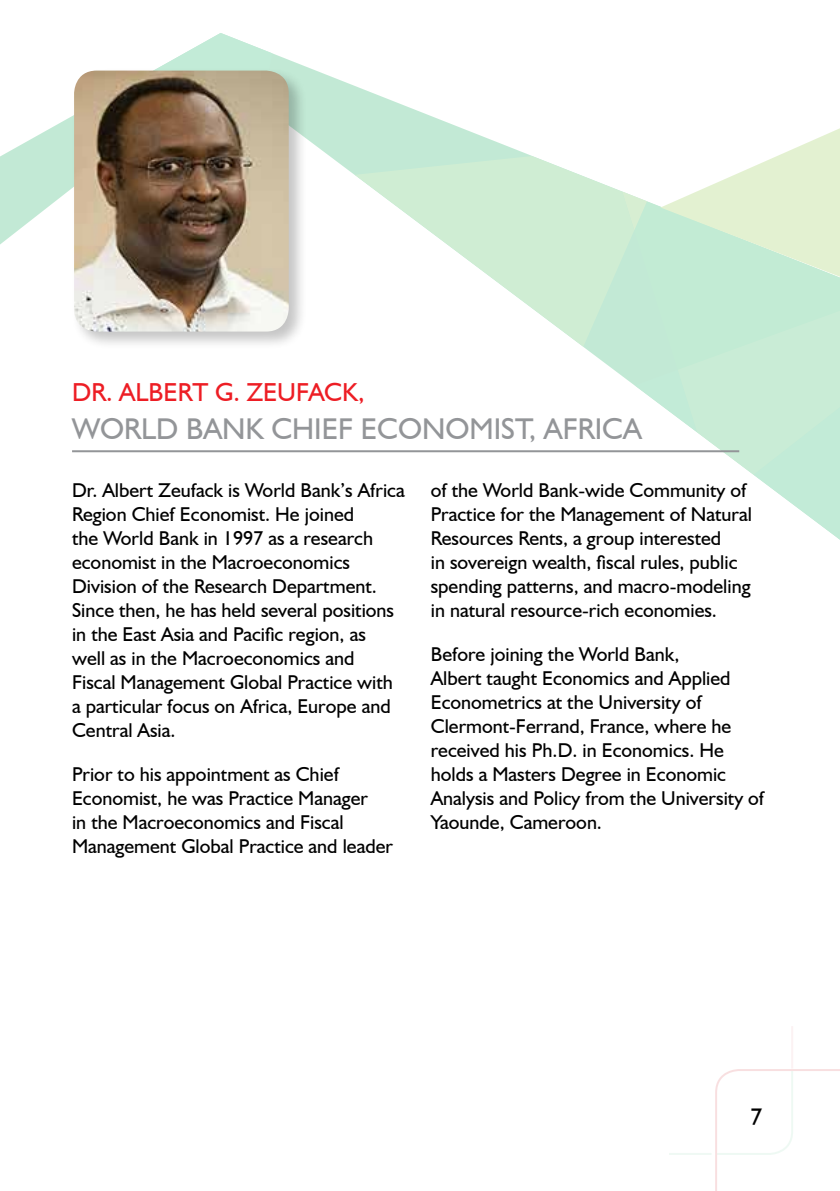
<style>
.page{position:relative;width:840px;height:1191px;background:#fff}
.page>*{position:absolute;margin:0;border:0;box-sizing:border-box;transform-origin:0 0}
.t1{font:30px "Humanist 521 BT";color:#939598}
.t2{font:26px "Humanist 521 BT";color:#ed1d24}
.t3{font:24px "Humanist 521 BT";color:#000}
.t4{font:20px/24px "Humanist 521 BT";color:#000}
</style>
<div class="page">
<svg style="left:0;top:53px;width:622px;height:400px"></svg>
<svg style="left:148px;top:33px;width:124px;height:35px"></svg>
<svg style="left:354px;top:156px;width:268px;height:191px;fill:#cfedd3"></svg>
<svg style="left:622px;top:129px;width:217px;height:410px"></svg>
<svg style="left:669px;top:1026px;width:170px;height:165px"></svg>
<div style="left:71px;top:68px;width:236px;height:283px;background:#000;opacity:.23"></div>
<img style="left:74px;top:71px;width:214px;height:260px">
<hr style="left:72px;top:450px;width:666px;height:2px;background:#939598">
<h2 class="t2" style="left:72px;top:376px;width:79px">DR. Albert</h2>
<h2 class="t2" style="left:215px;top:376px;width:65px">G. Zeufack</h2>
<h2 class="t2" style="left:358px;top:376px;width:8px">,</h2>
<h1 class="t1" style="left:72px;top:410px;width:329px">World Bank Chief Econo</h1>
<h1 class="t1" style="left:469px;top:410px;width:174px">mist, Africa</h1>
<p class="t4" style="left:430px;top:477px;width:322px">of the World Bank-wide Community of Practice for the Management of Natural Resources Rents, a group interested<br>in sovereign wealth, fiscal rules, public spending patterns, and macro-modeling in natural resource-rich economies.</p>
<p class="t4" style="left:430px;top:641px;width:335px">Before joining the World Bank,<br>Albert taught Economics and Applied Econometrics at the University of Clermont-Ferrand, France, where he received his Ph.D. in Economics. He holds a Masters Degree in Economic Analysis and Policy from the University of Yaounde, Cameroon.</p>
<p class="t4" style="left:72px;top:477px;width:334px">Dr. Albert Zeufack is World Bank’s Africa Region Chief Economist. He joined<br>the World Bank in 1997 as a research economist in the Macroeconomics Division of the Research Department.<br>Since then, he has held several positions in the East Asia and Pacific region, as<br>well as in the Macroeconomics and<br>Fiscal Management Global Practice with a particular focus on Africa, Europe and Central Asia.</p>
<p class="t4" style="left:72px;top:761px;width:322px">Prior to his appointment as Chief Economist, he was Practice Manager<br>in the Macroeconomics and Fiscal Management Global Practice and leader</p>
<p class="t3" style="left:749px;top:1102px;width:14px">7</p>
</div>
